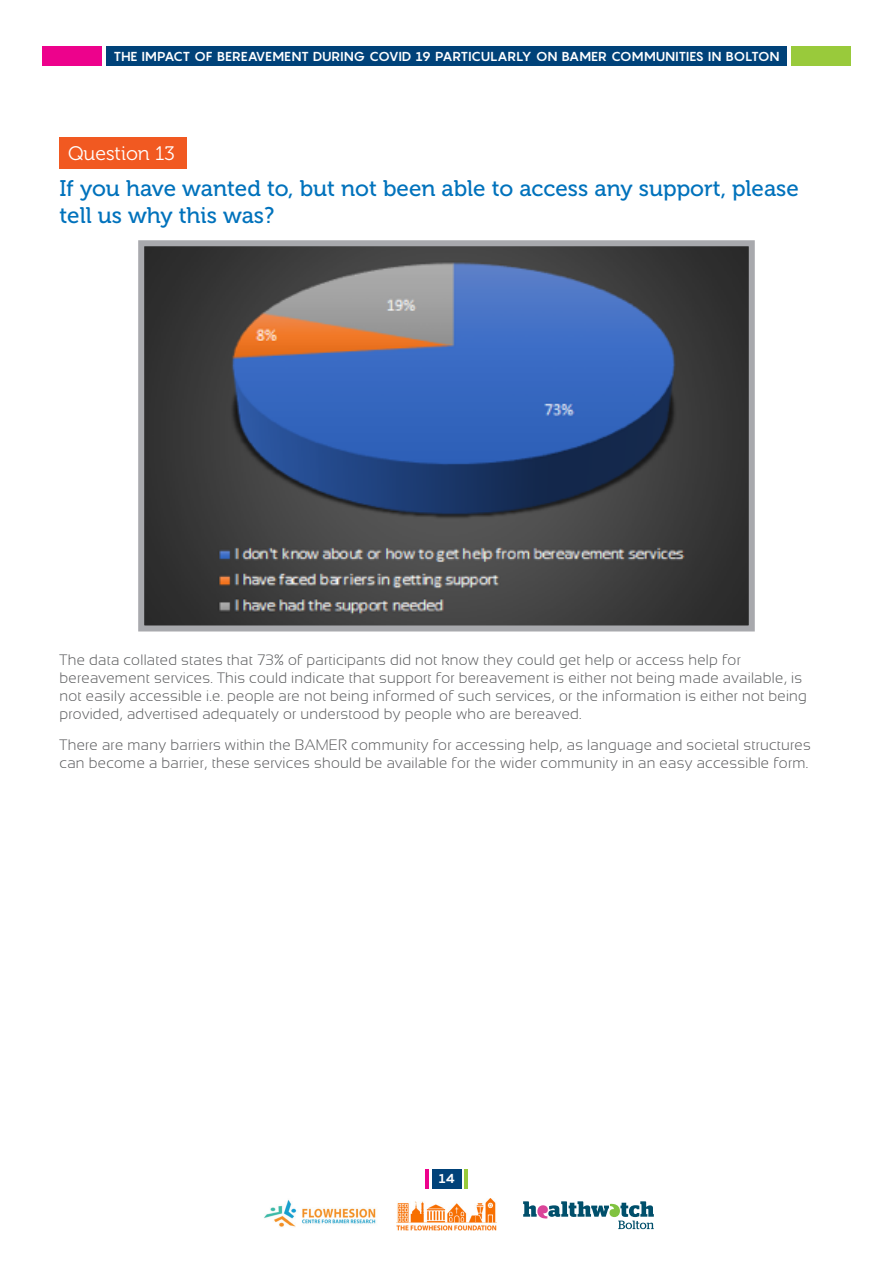
<style>
.page{position:relative;width:893px;height:1263px;background:#fff}
.page>*{position:absolute;margin:0;border:0;box-sizing:border-box;transform-origin:0 0}
.Question_Blue{font:22.5px/27px "Museo 500";color:#0072bc}
.Sub_Heading{font:19.5px "Museo 300";color:#fff}
.Body_Text{font:300 15px/18px "Sansation";letter-spacing:.02em;color:#57585a}
.t1{font:700 12.9px "Pangram";letter-spacing:-.02em;color:#fff;scale:1.05 1}
</style>
<div class="page">
<div style="left:106px;top:46px;width:681px;height:20px;background:#004279"></div>
<div style="left:43px;top:46px;width:59px;height:20px;background:#ed028c"></div>
<div style="left:791px;top:46px;width:59px;height:20px;background:#99ca3b"></div>
<div style="left:432px;top:1169px;width:29px;height:19px;background:#004279"></div>
<hr style="left:425px;top:1169px;width:4px;height:19px;background:#ed028c">
<hr style="left:464px;top:1169px;width:4px;height:19px;background:#99ca3b">
<img style="left:396px;top:1199px;width:100px;height:32px">
<svg style="left:523px;top:1201px;width:131px;height:28px"></svg>
<img style="left:264px;top:1200px;width:112px;height:27px">
<div style="left:60px;top:137px;width:127px;height:32px;background:#f15921"></div>
<img style="left:145px;top:247px;width:603px;height:377px">
<div style="left:138px;top:240px;width:617px;height:391px;border:6px solid #a8a9ad"></div>
<p class="t1" style="left:113px;top:48px;width:636px">THE IMPACT OF BEREAVEMENT DURING COVID 19 PARTICULARLY ON BAMER COMMUNITIES IN BOLTON</p>
<p class="Sub_Heading" style="left:68px;top:143px;width:108px">Question 13</p>
<p class="Question_Blue" style="left:60px;top:175px;width:741px">If you have wanted to, but not been able to access any support, please tell us why this was?</p>
<p class="Body_Text" style="left:60px;top:651px;width:749px">The data collated states that 73% of participants did not know they could get help or access help for bereavement services. This could indicate that support for bereavement is either not being made available, is not easily accessible i.e. people are not being informed of such services, or the information is either not being provided, advertised adequately or understood by people who are bereaved.</p>
<p class="Body_Text" style="left:60px;top:735px;width:753px">There are many barriers within the BAMER community for accessing help, as language and societal structures can become a barrier, these services should be available for the wider community in an easy accessible form.</p>
<p class="t1" style="left:439px;top:1170px;width:17px">14</p>
</div>
